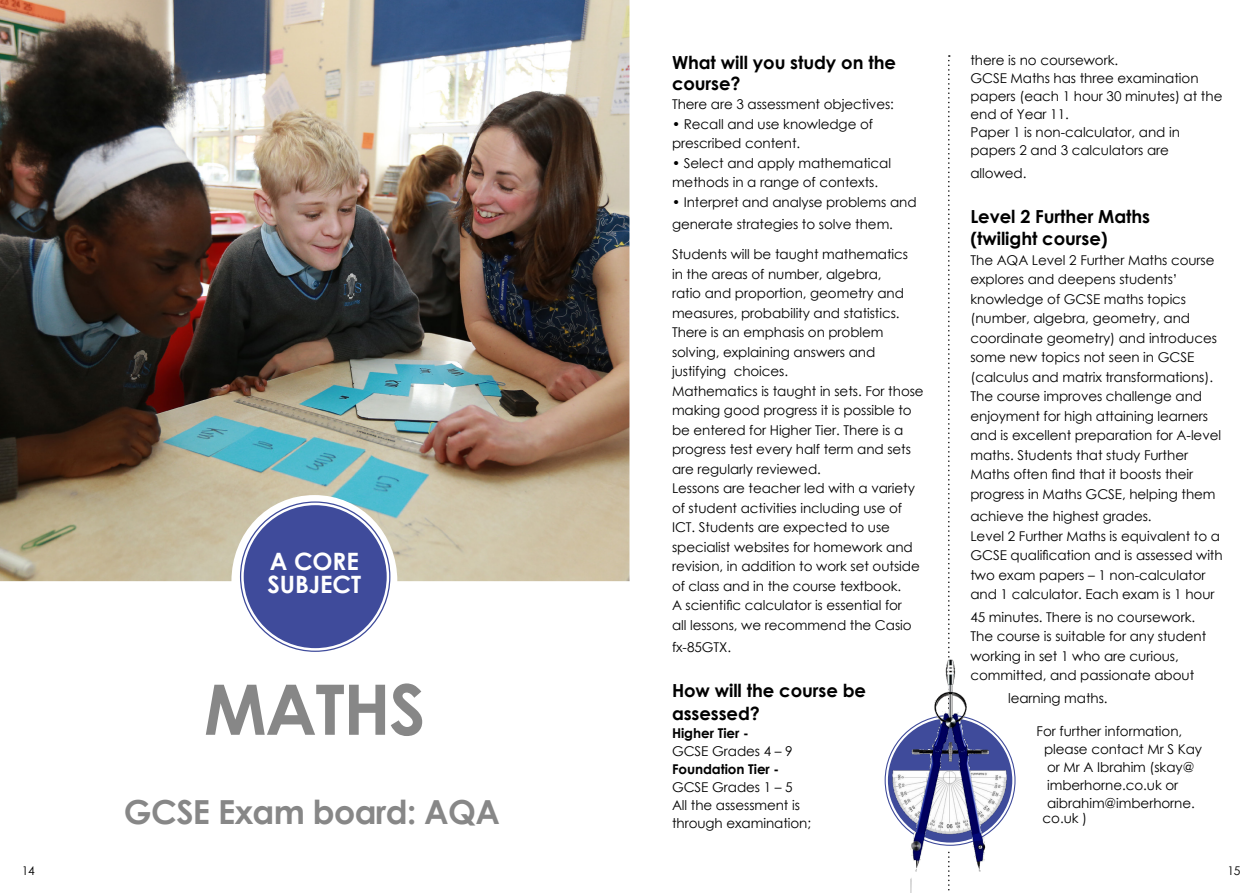
<style>
.page{position:relative;width:1259px;height:893px;background:#fff}
.page>*{position:absolute;margin:0;border:0;box-sizing:border-box;transform-origin:0 0}
.t1{font:700 69.75px "Century Gothic";letter-spacing:-.02em;color:#878787}
.t2{font:700 33.15px "Century Gothic";letter-spacing:-.02em;color:#878787}
.t3{font:700 24px/24px "Century Gothic";letter-spacing:-.005em;color:#fff}
.t4{font:700 18px/22.5px "Century Gothic";letter-spacing:-.005em;color:#000}
.t5{font:13.5px/19.5px "Century Gothic";letter-spacing:-.005em;color:#000}
.t6{font:700 13.5px "Century Gothic";letter-spacing:-.005em;color:#000}
.t7{font:12px "Century Gothic";color:#000}
</style>
<div class="page">
<img style="left:0;top:0;width:629px;height:581px">
<div style="left:240px;top:501px;width:150px;height:151px;background:#3f4b9b;border-radius:50%"></div>
<svg style="left:948px;top:55px;width:2px;height:594px"></svg>
<img style="left:884px;top:651px;width:132px;height:242px">
<h3 class="t3" style="left:267px;top:548px;width:95px">A CORE<br>SUBJECT</h3>
<h1 class="t1" style="left:204px;top:656px;width:223px">MATHS</h1>
<h2 class="t2" style="left:124px;top:786px;width:377px">GCSE Exam board: AQA</h2>
<h3 class="t4" style="left:672px;top:51px;width:225px;line-height:21px">What will you study on the course?</h3>
<p class="t5" style="left:672px;top:94px;width:223px">There are 3 assessment objectives:</p>
<p class="t5" style="left:672px;top:114px;width:202px">• Recall and use knowledge of prescribed content.</p>
<p class="t5" style="left:672px;top:153px;width:220px">• Select and apply mathematical methods in a range of contexts.</p>
<p class="t5" style="left:672px;top:190px;width:246px;line-height:22.5px">• Interpret and analyse problems and generate strategies to solve them.</p>
<p class="t5" style="left:672px;top:244px;width:253px">Students will be taught mathematics<br>in the areas of number, algebra,<br>ratio and proportion, geometry and measures, probability and statistics.<br>There is an emphasis on problem solving, explaining answers and justifying choices.<br>Mathematics is taught in sets. For those making good progress it is possible to be entered for Higher Tier. There is a progress test every half term and sets are regularly reviewed.<br>Lessons are teacher led with a variety of student activities including use of ICT. Students are expected to use specialist websites for homework and revision, in addition to work set outside of class and in the course textbook.<br>A scientific calculator is essential for<br>all lessons, we recommend the Casio</p>
<p class="t5" style="left:672px;top:637px;width:61px">fx-85GTX.</p>
<h3 class="t4" style="left:672px;top:679px;width:195px">How will the course be assessed?</h3>
<p class="t6" style="left:672px;top:723px;width:78px">Higher Tier -</p>
<p class="t5" style="left:672px;top:741px;width:122px">GCSE Grades 4 – 9</p>
<p class="t6" style="left:672px;top:759px;width:109px">Foundation Tier -</p>
<p class="t5" style="left:672px;top:778px;width:141px;line-height:18px">GCSE Grades 1 – 5<br>All the assessment is through examination;</p>
<p class="t5" style="left:970px;top:51px;width:253px;line-height:18px">there is no coursework.<br>GCSE Maths has three examination papers (each 1 hour 30 minutes) at the end of Year 11.<br>Paper 1 is non-calculator, and in papers 2 and 3 calculators are</p>
<p class="t5" style="left:970px;top:163px;width:57px">allowed.</p>
<h3 class="t4" style="left:970px;top:204px;width:181px">Level 2 Further Maths (twilight course)</h3>
<p class="t5" style="left:970px;top:250px;width:252px">The AQA Level 2 Further Maths course explores and deepens students’ knowledge of GCSE maths topics (number, algebra, geometry, and coordinate geometry) and introduces some new topics not seen in GCSE (calculus and matrix transformations).<br>The course improves challenge and enjoyment for high attaining learners and is excellent preparation for A-level maths. Students that study Further Maths often find that it boosts their progress in Maths GCSE, helping them</p>
<p class="t5" style="left:970px;top:507px;width:254px">achieve the highest grades.<br>Level 2 Further Maths is equivalent to a GCSE qualification and is assessed with two exam papers – 1 non-calculator and 1 calculator. Each exam is 1 hour</p>
<p class="t5" style="left:970px;top:607px;width:237px">45 minutes. There is no coursework.<br>The course is suitable for any student working in set 1 who are curious, committed, and passionate about</p>
<p class="t5" style="left:1008px;top:688px;width:101px">learning maths.</p>
<p class="t5" style="left:1044px;top:722px;width:159px;line-height:18px;text-indent:-8px">For further information, please contact Mr S Kay or Mr A Ibrahim (skay@ imberhorne.co.uk or aibrahim@imberhorne.</p>
<p class="t5" style="left:1042px;top:808px;width:46px">co.uk )</p>
<p class="t7" style="left:22px;top:862px;width:15px">14</p>
<p class="t7" style="left:1227px;top:862px;width:15px">15</p>
</div>
